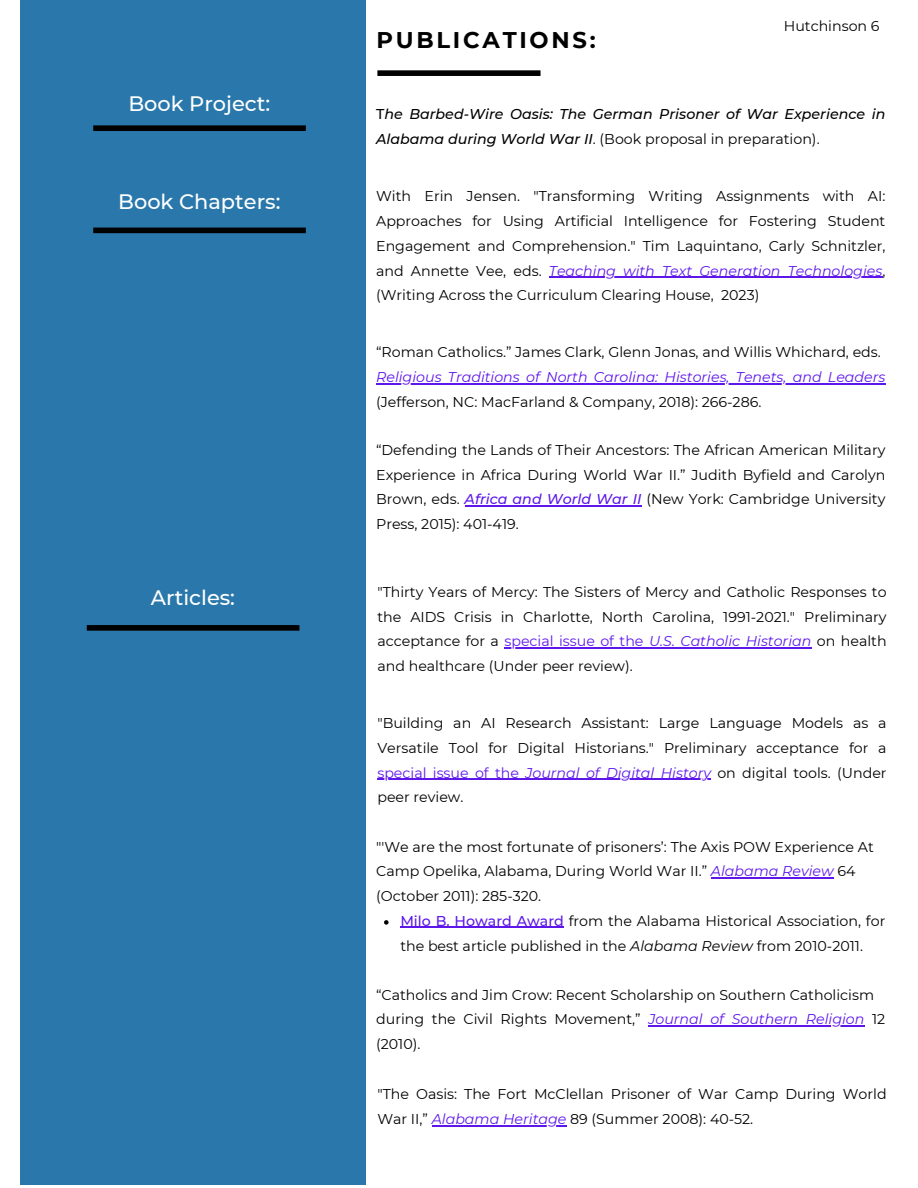
<style>
.page{position:relative;width:918px;height:1188px;background:#fff}
.page>*{position:absolute;margin:0;border:0;box-sizing:border-box;transform-origin:0 0}
.t1{font:700 22.65px "Montserrat";letter-spacing:.12em;color:#000}
.t2{font:500 20.85px "Montserrat";color:#fff}
.t3{font:14.25px/24.8px "Montserrat";color:#000;text-align:justify}
.t4{font:italic 14.25px/24.8px "Montserrat";color:#5e17eb}
.t5{font:italic 500 14.25px/24.8px "Montserrat";color:#000}
.s1{font-style:normal}
.s2{font-weight:400;font-style:normal}
.s3{font-style:italic;color:#5e17eb}
.s4{font-style:normal;color:#000}
.s5{font-weight:500;font-style:italic;color:#5e17eb}
.s6{color:#5e17eb}
.s7{font-weight:500;color:#5e17eb}
.s8{font-style:italic}
</style>
<div class="page">
<div style="left:20px;top:0;width:346px;height:1185px;background:#2a78ab"></div>
<div style="left:377px;top:70px;width:164px;height:6px;background:#000"></div>
<div style="left:93px;top:125px;width:213px;height:6px;background:#000"></div>
<hr style="left:376px;top:383px;width:509px;height:1px;background:#5e17eb">
<hr style="left:465px;top:505px;width:177px;height:2px;background:#5e17eb">
<svg style="left:384px;top:920px;width:5px;height:5px"></svg>
<hr style="left:400px;top:927px;width:164px;height:1px;background:#5e17eb">
<hr style="left:711px;top:877px;width:123px;height:2px;background:#5e17eb">
<hr style="left:648px;top:1026px;width:217px;height:1px;background:#5e17eb">
<hr style="left:432px;top:1125px;width:134px;height:1px;background:#5e17eb">
<div style="left:93px;top:228px;width:213px;height:5px;background:#000"></div>
<div style="left:87px;top:625px;width:212px;height:6px;background:#000"></div>
<hr style="left:504px;top:648px;width:116px;height:1px;background:#5e17eb">
<svg style="left:620px;top:648px;width:29px;height:1px"></svg>
<hr style="left:649px;top:648px;width:162px;height:1px;background:#5e17eb">
<hr style="left:377px;top:779px;width:118px;height:1px;background:#5e17eb">
<hr style="left:495px;top:779px;width:30px;height:1px;background:#5e17eb">
<hr style="left:525px;top:779px;width:186px;height:1px;background:#5e17eb">
<hr style="left:549px;top:277px;width:333px;height:1px;background:#5e17eb">
<p class="t2" style="left:128px;top:91px;width:143px">Book Project:</p>
<p class="t2" style="left:118px;top:189px;width:164px">Book Chapters:</p>
<p class="t2" style="left:151px;top:584px;width:86px">Articles:</p>
<p class="t1" style="left:376px;top:26px;width:221px">PUBLICATIONS:</p>
<p class="t3" style="left:784px;top:14px;width:97px">Hutchinson 6</p>
<p class="t5" style="left:376px;top:102px;width:511px"><span class="s1">T</span>he Barbed-Wire Oasis: The German Prisoner of War Experience in<br>Alabama during World War II<span class="s2">. (Book proposal in preparation).</span></p>
<p class="t3" style="left:376px;top:184px;width:511px">With Erin Jensen. "Transforming Writing Assignments with AI:<br>Approaches for Using Artificial Intelligence for Fostering Student Engagement and Comprehension." Tim Laquintano, Carly Schnitzler, and Annette Vee, eds. <span class="s3">Teaching with Text Generation Technologies</span>, (Writing Across the Curriculum Clearing House, 2023)</p>
<p class="t3" style="left:376px;top:340px;width:506px">“Roman Catholics.” James Clark, Glenn Jonas, and Willis Whichard, eds.</p>
<p class="t4" style="left:376px;top:365px;width:511px">Religious Traditions of North Carolina: Histories, Tenets, and Leaders <span class="s4">(Jefferson, NC: MacFarland &amp; Company, 2018): 266-286.</span></p>
<p class="t3" style="left:376px;top:437px;width:511px">“Defending the Lands of Their Ancestors: The African American Military Experience in Africa During World War II.” Judith Byfield and Carolyn Brown, eds. <span class="s5">Africa and World War II</span> (New York: Cambridge University Press, 2015): 401-419.</p>
<p class="t3" style="left:377px;top:579px;width:511px">"Thirty Years of Mercy: The Sisters of Mercy and Catholic Responses to the AIDS Crisis in Charlotte, North Carolina, 1991-2021." Preliminary acceptance for a <span class="s6">special issue of the</span> <span class="s3">U.S. Catholic Historian</span> on health and healthcare (Under peer review).</p>
<p class="t3" style="left:377px;top:711px;width:511px">"Building an AI Research Assistant: Large Language Models as a Versatile Tool for Digital Historians." Preliminary acceptance for a <span class="s6">special issue of the</span> <span class="s3">Journal of Digital History</span> on digital tools. (Under peer review.</p>
<p class="t3" style="left:376px;top:834px;width:499px">"'We are the most fortunate of prisoners’: The Axis POW Experience At</p>
<p class="t3" style="left:376px;top:859px;width:481px">Camp Opelika, Alabama, During World War II.” <span class="s3">Alabama Review</span> 64</p>
<p class="t3" style="left:376px;top:884px;width:167px">(October 2011): 285-320.</p>
<p class="t3" style="left:400px;top:908px;width:487px"><span class="s7">Milo B. Howard Award</span> from the Alabama Historical Association, for the best article published in the <span class="s8">Alabama Review</span> from 2010-2011.</p>
<p class="t3" style="left:376px;top:982px;width:499px">“Catholics and Jim Crow: Recent Scholarship on Southern Catholicism</p>
<p class="t3" style="left:376px;top:1007px;width:511px">during the Civil Rights Movement,” <span class="s3">Journal of Southern Religion</span> 12 (2010).</p>
<p class="t3" style="left:377px;top:1082px;width:511px">"The Oasis: The Fort McClellan Prisoner of War Camp During World<br>War II,” <span class="s3">Alabama Heritage</span> 89 (Summer 2008): 40-52.</p>
</div>
